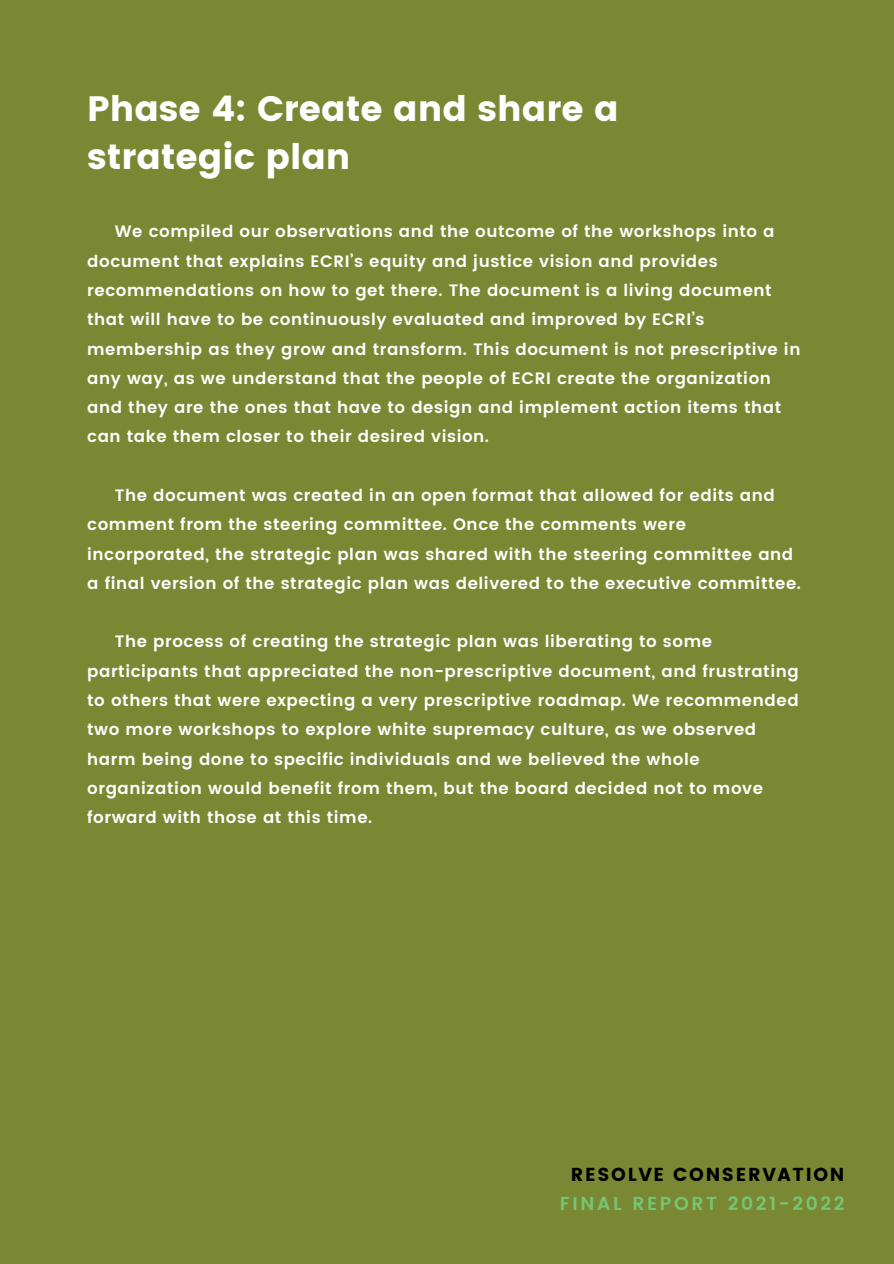
<style>
.page{position:relative;width:894px;height:1264px;background:#fff}
.page>*{position:absolute;margin:0;border:0;box-sizing:border-box;transform-origin:0 0}
.t1{font:35.25px/48.4px "Poppins";color:#fff}
.t2{font:600 18.75px "Poppins";letter-spacing:.135em;color:#73c673}
.t3{font:18.75px "Poppins";letter-spacing:.09em;color:#000}
.t4{font:600 16.5px/29.2px "Poppins";letter-spacing:.035em;color:#fff}
</style>
<div class="page">
<div style="left:0;top:0;width:893px;height:1263px;background:#7b8833"></div>
<p class="t1" style="left:87px;top:84px;width:533px">Phase 4: Create and share a strategic plan</p>
<p class="t4" style="left:87px;top:217px;width:714px;text-indent:28px">We compiled our observations and the outcome of the workshops into a document that explains ECRI’s equity and justice vision and provides recommendations on how to get there. The document is a living document that will have to be continuously evaluated and improved by ECRI’s membership as they grow and transform. This document is not prescriptive in any way, as we understand that the people of ECRI create the organization and they are the ones that have to design and implement action items that can take them closer to their desired vision.</p>
<p class="t4" style="left:87px;top:480px;width:715px;text-indent:28px">The document was created in an open format that allowed for edits and comment from the steering committee. Once the comments were incorporated, the strategic plan was shared with the steering committee and a final version of the strategic plan was delivered to the executive committee.</p>
<p class="t4" style="left:87px;top:627px;width:712px;text-indent:28px">The process of creating the strategic plan was liberating to some participants that appreciated the non-prescriptive document, and frustrating to others that were expecting a very prescriptive roadmap. We recommended two more workshops to explore white supremacy culture, as we observed harm being done to specific individuals and we believed the whole organization would benefit from them, but the board decided not to move forward with those at this time.</p>
<p class="t3" style="left:570px;top:1163px;width:275px">RESOLVE CONSERVATION</p>
<p class="t2" style="left:559px;top:1192px;width:286px">FINAL REPORT 2021-2022</p>
</div>
